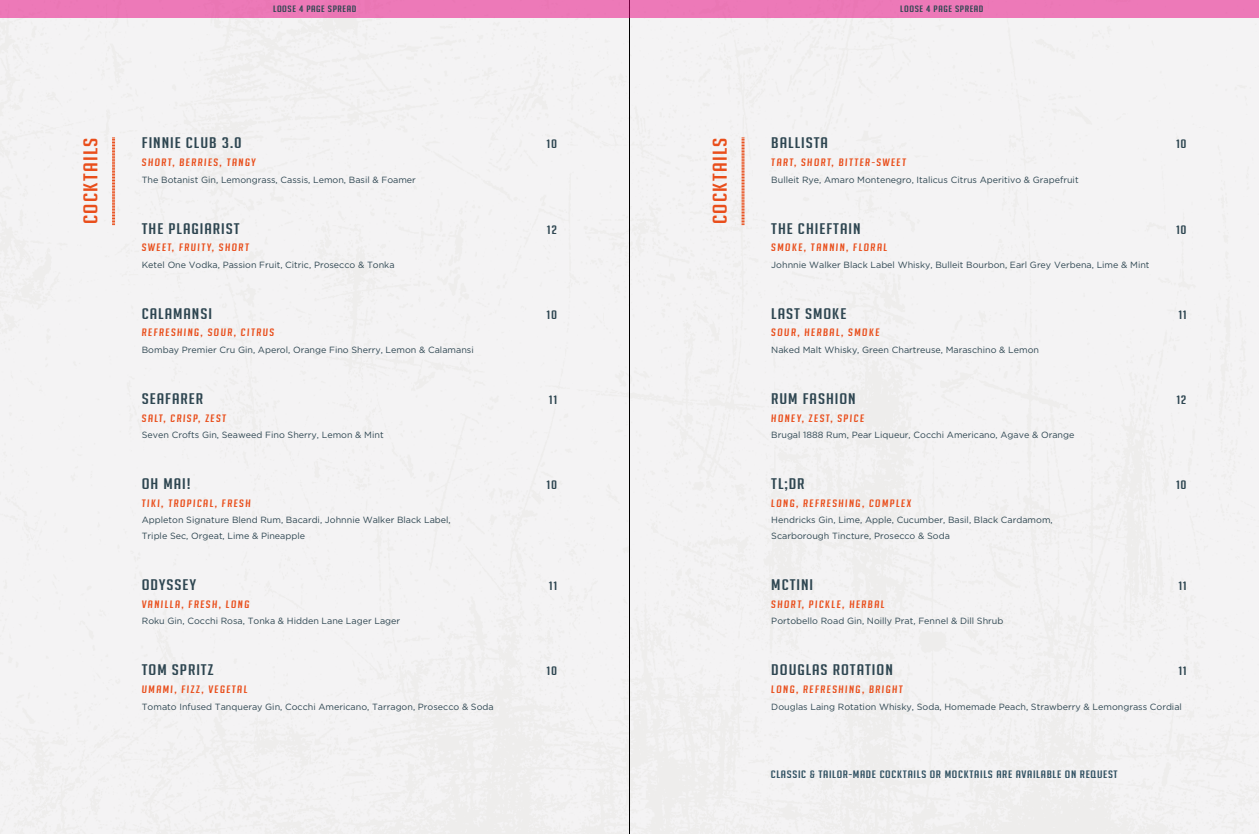
<style>
.page{position:relative;width:1259px;height:834px;background:#fff}
.page>*{position:absolute;margin:0;border:0;box-sizing:border-box;transform-origin:0 0}
.t1{font:19.5px "Big Noodle Titling";letter-spacing:.05em;color:#e94e1b;scale:1.3 1}
.t2{font:15px "Big Noodle Titling";letter-spacing:.05em;color:#2e4651;scale:1.3 1}
.t3{font:12px "Big Noodle Titling";letter-spacing:.05em;color:#2e4651;scale:1.3 1}
.t4{font:italic 10.5px "Big Noodle Titling";letter-spacing:.1em;color:#e94e1b;scale:1.3 1}
.t5{font:10.5px "Big Noodle Titling";letter-spacing:.05em;color:#2f5061;scale:1.3 1}
.t6{font:9px/16.4px "Gotham";color:#2e4651}
.t7{font:9px "Big Noodle Titling";letter-spacing:.05em;color:#2e4651;scale:1.3 1}
</style>
<div class="page">
<svg style="left:741px;top:138px;width:3px;height:87px"></svg>
<svg style="left:112px;top:138px;width:3px;height:87px"></svg>
<hr style="left:629px;top:0;width:1px;height:833px;background:#000">
<div style="left:0;top:0;width:1259px;height:17px;background:#ed79b8"></div>
<p class="t7" style="left:273px;top:4px;width:65px">LOOSE 4 PAGE SPREAD</p>
<p class="t7" style="left:900px;top:4px;width:65px">LOOSE 4 PAGE SPREAD</p>
<h2 class="t2" style="left:142px;top:135px;width:78px">FINNIE CLUB 3.0</h2>
<h3 class="t3" style="left:546px;top:138px;width:10px">10</h3>
<p class="t4" style="left:142px;top:157px;width:89px">SHORT, BERRIES, TANGY</p>
<p class="t6" style="left:142px;top:171px;width:276px">The Botanist Gin, Lemongrass, Cassis, Lemon, Basil &amp; Foamer</p>
<h2 class="t2" style="left:142px;top:220px;width:77px">THE PLAGIARIST</h2>
<h3 class="t3" style="left:547px;top:223px;width:9px">12</h3>
<p class="t4" style="left:142px;top:242px;width:84px">SWEET, FRUITY, SHORT</p>
<p class="t6" style="left:142px;top:256px;width:254px">Ketel One Vodka, Passion Fruit, Citric, Prosecco &amp; Tonka</p>
<h2 class="t2" style="left:142px;top:305px;width:56px">CALAMANSI</h2>
<h3 class="t3" style="left:546px;top:308px;width:10px">10</h3>
<p class="t4" style="left:142px;top:327px;width:103px">REFRESHING, SOUR, CITRUS</p>
<p class="t6" style="left:142px;top:341px;width:333px">Bombay Premier Cru Gin, Aperol, Orange Fino Sherry, Lemon &amp; Calamansi</p>
<h2 class="t2" style="left:142px;top:390px;width:49px">SEAFARER</h2>
<h3 class="t3" style="left:549px;top:393px;width:8px">11</h3>
<p class="t4" style="left:142px;top:412px;width:66px">SALT, CRISP, ZEST</p>
<p class="t6" style="left:142px;top:426px;width:243px">Seven Crofts Gin, Seaweed Fino Sherry, Lemon &amp; Mint</p>
<h2 class="t2" style="left:142px;top:475px;width:39px">OH MAI!</h2>
<h3 class="t3" style="left:546px;top:478px;width:10px">10</h3>
<p class="t4" style="left:142px;top:497px;width:85px">TIKI, TROPICAL, FRESH</p>
<p class="t6" style="left:142px;top:511px;width:310px">Appleton Signature Blend Rum, Bacardi, Johnnie Walker Black Label,<br>Triple Sec, Orgeat, Lime &amp; Pineapple</p>
<h2 class="t2" style="left:142px;top:576px;width:43px">ODYSSEY</h2>
<h3 class="t3" style="left:549px;top:579px;width:8px">11</h3>
<p class="t4" style="left:142px;top:598px;width:84px">VANILLA, FRESH, LONG</p>
<p class="t6" style="left:142px;top:612px;width:260px">Roku Gin, Cocchi Rosa, Tonka &amp; Hidden Lane Lager Lager</p>
<h2 class="t2" style="left:142px;top:661px;width:57px">TOM SPRITZ</h2>
<h3 class="t3" style="left:546px;top:664px;width:10px">10</h3>
<p class="t4" style="left:142px;top:683px;width:83px">UMAMI, FIZZ, VEGETAL</p>
<p class="t6" style="left:142px;top:698px;width:353px">Tomato Infused Tanqueray Gin, Cocchi Americano, Tarragon, Prosecco &amp; Soda</p>
<h1 class="t1" style="left:80px;top:224px;width:68px;rotate:-90deg">COCKTAILS</h1>
<h1 class="t1" style="left:709px;top:224px;width:68px;rotate:-90deg">COCKTAILS</h1>
<h2 class="t2" style="left:771px;top:135px;width:45px">BALLISTA</h2>
<h3 class="t3" style="left:1176px;top:138px;width:10px">10</h3>
<p class="t4" style="left:771px;top:157px;width:105px">TART, SHORT, BITTER-SWEET</p>
<p class="t6" style="left:771px;top:171px;width:309px">Bulleit Rye, Amaro Montenegro, Italicus Citrus Aperitivo &amp; Grapefruit</p>
<h2 class="t2" style="left:771px;top:220px;width:70px">THE CHIEFTAIN</h2>
<h3 class="t3" style="left:1176px;top:223px;width:10px">10</h3>
<p class="t4" style="left:771px;top:242px;width:91px">SMOKE, TANNIN, FLORAL</p>
<p class="t6" style="left:771px;top:256px;width:380px">Johnnie Walker Black Label Whisky, Bulleit Bourbon, Earl Grey Verbena, Lime &amp; Mint</p>
<h2 class="t2" style="left:771px;top:305px;width:59px">LAST SMOKE</h2>
<h3 class="t3" style="left:1178px;top:308px;width:8px">11</h3>
<p class="t4" style="left:771px;top:327px;width:85px">SOUR, HERBAL, SMOKE</p>
<p class="t6" style="left:771px;top:341px;width:269px">Naked Malt Whisky, Green Chartreuse, Maraschino &amp; Lemon</p>
<h2 class="t2" style="left:771px;top:390px;width:66px">RUM FASHION</h2>
<h3 class="t3" style="left:1176px;top:393px;width:9px">12</h3>
<p class="t4" style="left:771px;top:412px;width:73px">HONEY, ZEST, SPICE</p>
<p class="t6" style="left:771px;top:426px;width:305px">Brugal 1888 Rum, Pear Liqueur, Cocchi Americano, Agave &amp; Orange</p>
<h2 class="t2" style="left:771px;top:475px;width:27px">TL;DR</h2>
<h3 class="t3" style="left:1176px;top:478px;width:10px">10</h3>
<p class="t4" style="left:771px;top:497px;width:109px">LONG, REFRESHING, COMPLEX</p>
<p class="t6" style="left:771px;top:511px;width:283px">Hendricks Gin, Lime, Apple, Cucumber, Basil, Black Cardamom,<br>Scarborough Tincture, Prosecco &amp; Soda</p>
<h2 class="t2" style="left:771px;top:576px;width:34px">MCTINI</h2>
<h3 class="t3" style="left:1178px;top:579px;width:8px">11</h3>
<p class="t4" style="left:771px;top:598px;width:89px">SHORT, PICKLE, HERBAL</p>
<p class="t6" style="left:771px;top:612px;width:233px">Portobello Road Gin, Noilly Prat, Fennel &amp; Dill Shrub</p>
<h2 class="t2" style="left:771px;top:661px;width:95px">DOUGLAS ROTATION</h2>
<h3 class="t3" style="left:1178px;top:664px;width:8px">11</h3>
<p class="t4" style="left:771px;top:683px;width:103px">LONG, REFRESHING, BRIGHT</p>
<p class="t6" style="left:771px;top:698px;width:412px">Douglas Laing Rotation Whisky, Soda, Homemade Peach, Strawberry &amp; Lemongrass Cordial</p>
<p class="t5" style="left:770px;top:768px;width:268px">CLASSIC &amp; TAILOR-MADE COCKTAILS OR MOCKTAILS ARE AVAILABLE ON REQUEST</p>
</div>
